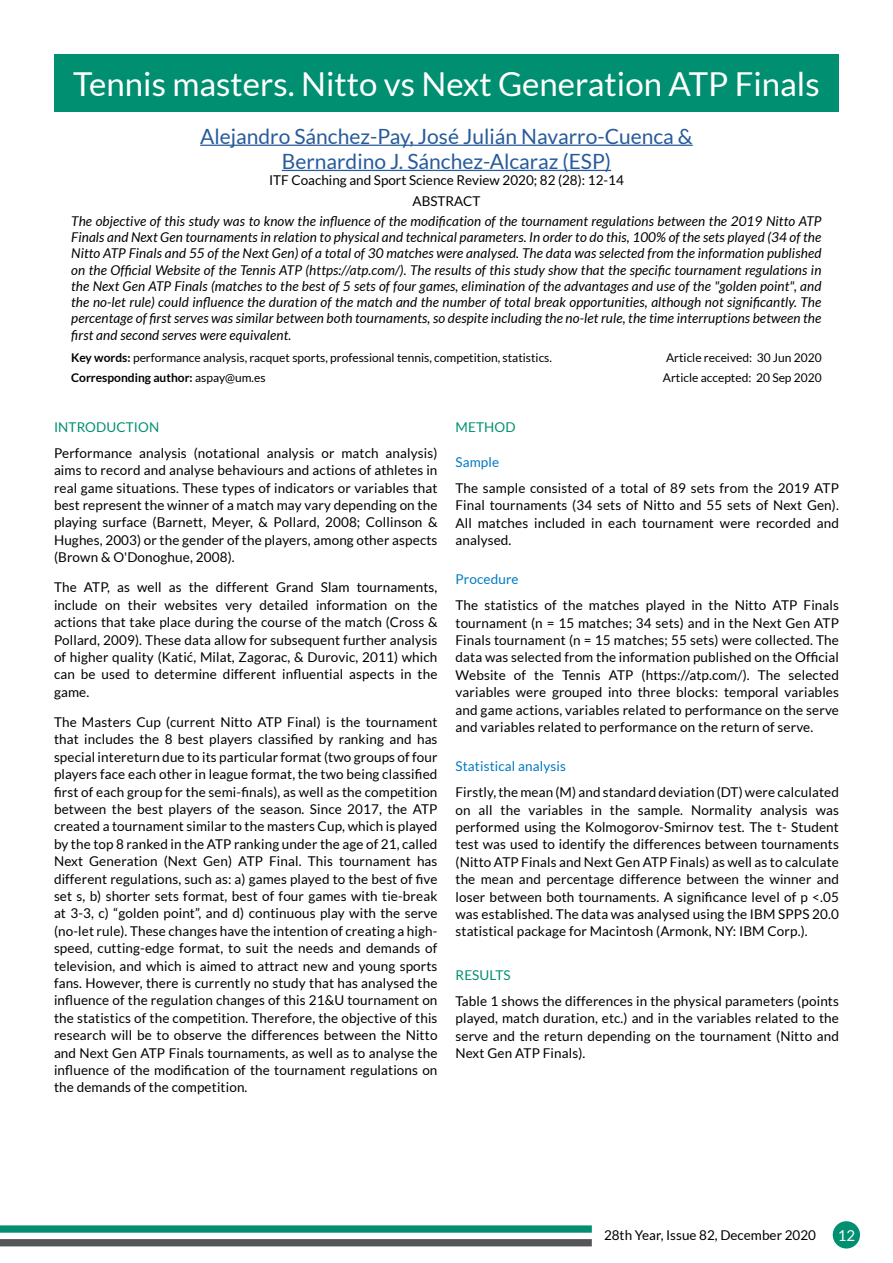
<style>
.page{position:relative;width:893px;height:1263px;background:#fff}
.page>*{position:absolute;margin:0;border:0;box-sizing:border-box;transform-origin:0 0}
.t1{font:33px "Lato";color:#fff}
.t2{font:21px/25.2px "Lato";color:#275b9b;text-align:center}
.t3{font:15px "Lato";color:#fff}
.t4{font:13.5px/17.4px "Lato";letter-spacing:.01em;color:#000;text-align:justify}
.t5{font:italic 13.5px/16.2px "Lato";letter-spacing:.01em;color:#000;text-align:justify}
.t6{font:13.5px "Lato";letter-spacing:.01em;color:#007ac3}
.t7{font:13.5px "Lato";letter-spacing:.01em;color:#008f70}
.t8{font:12px "Lato";color:#000}
.t9{font:700 12px "Lato";color:#000}
.s1{font-weight:700}
.s2{font-weight:400}
</style>
<div class="page">
<svg style="left:0;top:1225px;width:592px;height:8px;background:#16987c"></svg>
<div style="left:0;top:1239px;width:592px;height:7px;background:#54565a;border:2px solid #54565a"></div>
<div style="left:833px;top:1221px;width:27px;height:27px;background:#008f70;border-radius:50%"></div>
<hr style="left:200px;top:145px;width:493px;height:1px;background:#275b9b">
<hr style="left:282px;top:170px;width:329px;height:1px;background:#275b9b">
<div style="left:54px;top:54px;width:785px;height:57px;background:#008f70"></div>
<h1 class="t1" style="left:73px;top:66px;width:748px">Tennis masters. Nitto vs Next Generation ATP Finals</h1>
<h2 class="t2" style="left:200px;top:123px;width:494px">Alejandro Sánchez-Pay, José Julián Navarro-Cuenca &amp;<br>Bernardino J. Sánchez-Alcaraz (ESP)</h2>
<p class="t4" style="left:269px;top:170px;width:356px;line-height:20.4px;text-align:center">ITF Coaching and Sport Science Review 2020; 82 (28): 12-14<br>ABSTRACT</p>
<p class="t5" style="left:71px;top:213px;width:752px">The objective of this study was to know the influence of the modification of the tournament regulations between the 2019 Nitto ATP Finals and Next Gen tournaments in relation to physical and technical parameters. In order to do this, 100% of the sets played (34 of the Nitto ATP Finals and 55 of the Next Gen) of a total of 30 matches were analysed. The data was selected from the information published on the Official Website of the Tennis ATP (https://atp.com/). The results of this study show that the specific tournament regulations in the Next Gen ATP Finals (matches to the best of 5 sets of four games, elimination of the advantages and use of the "golden point", and the no-let rule) could influence the duration of the match and the number of total break opportunities, although not significantly. The percentage of first serves was similar between both tournaments, so despite including the no-let rule, the time interruptions between the first and second serves were equivalent.</p>
<p class="t8" style="left:71px;top:351px;width:482px"><span class="s1">Key words:</span> performance analysis, racquet sports, professional tennis, competition, statistics.</p>
<p class="t8" style="left:666px;top:351px;width:157px">Article received: 30 Jun 2020</p>
<p class="t9" style="left:71px;top:371px;width:196px">Corresponding author: <span class="s2">aspay@um.es</span></p>
<p class="t8" style="left:663px;top:371px;width:160px">Article accepted: 20 Sep 2020</p>
<p class="t7" style="left:54px;top:419px;width:107px">INTRODUCTION</p>
<p class="t4" style="left:54px;top:444px;width:385px">Performance analysis (notational analysis or match analysis) aims to record and analyse behaviours and actions of athletes in real game situations. These types of indicators or variables that best represent the winner of a match may vary depending on the playing surface (Barnett, Meyer, &amp; Pollard, 2008; Collinson &amp; Hughes, 2003) or the gender of the players, among other aspects (Brown &amp; O'Donoghue, 2008).</p>
<p class="t4" style="left:54px;top:579px;width:385px">The ATP, as well as the different Grand Slam tournaments, include on their websites very detailed information on the actions that take place during the course of the match (Cross &amp; Pollard, 2009). These data allow for subsequent further analysis of higher quality (Katić, Milat, Zagorac, &amp; Durovic, 2011) which can be used to determine different influential aspects in the game.</p>
<p class="t4" style="left:54px;top:713px;width:385px">The Masters Cup (current Nitto ATP Final) is the tournament that includes the 8 best players classified by ranking and has special intereturn due to its particular format (two groups of four players face each other in league format, the two being classified first of each group for the semi-finals), as well as the competition between the best players of the season. Since 2017, the ATP created a tournament similar to the masters Cup, which is played by the top 8 ranked in the ATP ranking under the age of 21, called Next Generation (Next Gen) ATP Final. This tournament has different regulations, such as: a) games played to the best of five set s, b) shorter sets format, best of four games with tie-break at 3-3, c) “golden point”, and d) continuous play with the serve (no-let rule). These changes have the intention of creating a high&shy;speed, cutting-edge format, to suit the needs and demands of television, and which is aimed to attract new and young sports fans. However, there is currently no study that has analysed the influence of the regulation changes of this 21&amp;U tournament on the statistics of the competition. Therefore, the objective of this research will be to observe the differences between the Nitto and Next Gen ATP Finals tournaments, as well as to analyse the influence of the modification of the tournament regulations on the demands of the competition.</p>
<p class="t7" style="left:455px;top:419px;width:62px">METHOD</p>
<p class="t6" style="left:455px;top:454px;width:45px">Sample</p>
<p class="t4" style="left:455px;top:479px;width:385px">The sample consisted of a total of 89 sets from the 2019 ATP Final tournaments (34 sets of Nitto and 55 sets of Next Gen).<br>All matches included in each tournament were recorded and analysed.</p>
<p class="t6" style="left:455px;top:572px;width:65px">Procedure</p>
<p class="t4" style="left:455px;top:596px;width:385px">The statistics of the matches played in the Nitto ATP Finals tournament (n = 15 matches; 34 sets) and in the Next Gen ATP Finals tournament (n = 15 matches; 55 sets) were collected. The data was selected from the information published on the Official Website of the Tennis ATP (https://atp.com/). The selected variables were grouped into three blocks: temporal variables and game actions, variables related to performance on the serve and variables related to performance on the return of serve.</p>
<p class="t6" style="left:455px;top:759px;width:112px">Statistical analysis</p>
<p class="t4" style="left:455px;top:783px;width:385px">Firstly, the mean (M) and standard deviation (DT) were calculated on all the variables in the sample. Normality analysis was performed using the Kolmogorov-Smirnov test. The t- Student test was used to identify the differences between tournaments (Nitto ATP Finals and Next Gen ATP Finals) as well as to calculate the mean and percentage difference between the winner and loser between both tournaments. A significance level of p &lt;.05 was established. The data was analysed using the IBM SPPS 20.0 statistical package for Macintosh (Armonk, NY: IBM Corp.).</p>
<p class="t7" style="left:455px;top:967px;width:57px">RESULTS</p>
<p class="t4" style="left:455px;top:992px;width:385px">Table 1 shows the differences in the physical parameters (points played, match duration, etc.) and in the variables related to the serve and the return depending on the tournament (Nitto and Next Gen ATP Finals).</p>
<p class="t4" style="left:604px;top:1226px;width:214px">28th Year, Issue 82, December 2020</p>
<p class="t3" style="left:838px;top:1227px;width:19px">12</p>
</div>
